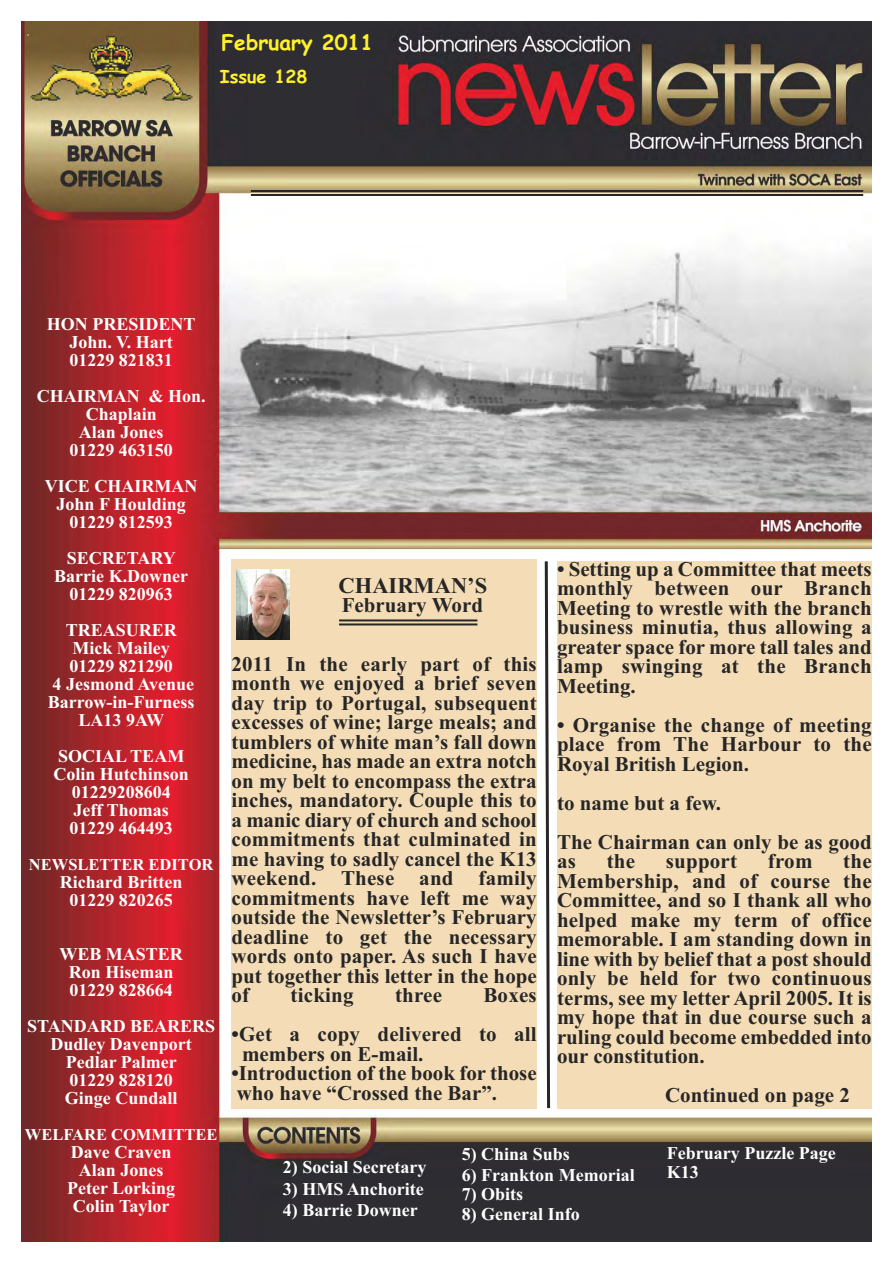
<style>
.page{position:relative;width:893px;height:1263px;background:#fff}
.page>*{position:absolute;margin:0;border:0;box-sizing:border-box;transform-origin:0 0}
.t1{font:700 22.5px "Times New Roman";color:#272627}
.t2{font:700 21px/19.5px "Times New Roman";color:#272627;text-align:justify}
.t3{font:700 21px "Comic Sans MS";color:#fff12a}
.t4{font:700 18px/18px "Times New Roman";color:#fff;text-align:center}
.t5{font:700 18px "Comic Sans MS";color:#fff12a}
.t6{font:700 16.5px "Times New Roman";color:#fff}
</style>
<div class="page">
<img style="left:21px;top:21px;width:851px;height:1221px">
<div style="left:232px;top:559px;width:305px;height:549px;background:#f4ddb6"></div>
<hr style="left:251px;top:190px;width:612px;height:2px;background:#272627">
<hr style="left:251px;top:194px;width:612px;height:2px;background:#272627">
<svg style="left:543px;top:558px;width:9px;height:553px"></svg>
<div style="left:557px;top:561px;width:315px;height:547px;background:#f4ddb6"></div>
<img style="left:237px;top:570px;width:52px;height:69px">
<hr style="left:339px;top:619px;width:138px;height:2px;background:#272627">
<hr style="left:339px;top:623px;width:138px;height:2px;background:#272627">
<p class="t3" style="left:222px;top:31px;width:153px">February 2011</p>
<p class="t5" style="left:220px;top:66px;width:89px">Issue 128</p>
<p class="t4" style="left:47px;top:317px;width:150px">HON PRESIDENT<br>John. V. Hart<br>01229 821831</p>
<p class="t4" style="left:37px;top:389px;width:170px">CHAIRMAN &amp; Hon.<br>Chaplain<br>Alan Jones<br>01229 463150</p>
<p class="t4" style="left:45px;top:479px;width:154px">VICE CHAIRMAN<br>John F Houlding<br>01229 812593</p>
<p class="t4" style="left:54px;top:551px;width:135px">SECRETARY<br>Barrie K.Downer<br>01229 820963</p>
<p class="t4" style="left:48px;top:623px;width:148px">TREASURER<br>Mick Mailey<br>01229 821290<br>4 Jesmond Avenue<br>Barrow-in-Furness<br>LA13 9AW</p>
<p class="t4" style="left:53px;top:749px;width:137px">SOCIAL TEAM<br>Colin Hutchinson<br>01229208604<br>Jeff Thomas<br>01229 464493</p>
<p class="t6" style="left:29px;top:859px;width:186px">NEWSLETTER EDITOR</p>
<p class="t4" style="left:60px;top:875px;width:124px">Richard Britten<br>01229 820265</p>
<p class="t4" style="left:59px;top:947px;width:125px">WEB MASTER<br>Ron Hiseman<br>01229 828664</p>
<p class="t4" style="left:27px;top:1019px;width:190px">STANDARD BEARERS<br>Dudley Davenport<br>Pedlar Palmer<br>01229 828120<br>Ginge Cundall</p>
<p class="t6" style="left:25px;top:1129px;width:194px">WELFARE COMMITTEE</p>
<p class="t4" style="left:67px;top:1145px;width:110px">Dave Craven<br>Alan Jones<br>Peter Lorking<br>Colin Taylor</p>
<p class="t1" style="left:339px;top:578px;width:150px">CHAIRMAN’S</p>
<p class="t2" style="left:342px;top:598px;width:143px">February Word</p>
<p class="t2" style="left:232px;top:656px;width:307px">2011 In the early part of this month we enjoyed a brief seven day trip to Portugal, subsequent excesses of wine; large meals; and tumblers of white man’s fall down medicine, has made an extra notch on my belt to encompass the extra inches, mandatory. Couple this to a manic diary of church and school commitments that culminated in me having to sadly cancel the K13 weekend. These and family commitments have left me way outside the Newsletter’s February deadline to get the necessary words onto paper. As such I have put together this letter in the hope of</p>
<p class="t2" style="left:291px;top:988px;width:65px">ticking</p>
<p class="t2" style="left:395px;top:988px;width:49px">three</p>
<p class="t2" style="left:483px;top:988px;width:55px">Boxes</p>
<p class="t2" style="left:242px;top:1027px;width:296px;text-indent:-10px">•Get a copy delivered to all members on E-mail.</p>
<p class="t2" style="left:232px;top:1066px;width:307px">•Introduction of the book for those who have “Crossed the Bar”.</p>
<p class="t2" style="left:557px;top:561px;width:316px">• Setting up a Committee that meets monthly between our Branch Meeting to wrestle with the branch business minutia, thus allowing a greater space for more tall tales and lamp swinging at the Branch Meeting.</p>
<p class="t2" style="left:557px;top:717px;width:316px">• Organise the change of meeting place from The Harbour to the Royal British Legion.</p>
<p class="t2" style="left:557px;top:785px;width:316px;line-height:39px">to name but a few.<br>The Chairman can only be as good</p>
<p class="t2" style="left:557px;top:854px;width:20px">as</p>
<p class="t2" style="left:607px;top:854px;width:30px">the</p>
<p class="t2" style="left:666px;top:854px;width:73px">support</p>
<p class="t2" style="left:768px;top:854px;width:46px">from</p>
<p class="t2" style="left:557px;top:854px;width:316px;text-indent:286px">the Membership, and of course the Committee, and so I thank all who helped make my term of office memorable. I am standing down in line with by belief that a post should only be held for two continuous terms, see my letter April 2005. It is my hope that in due course such a ruling could become embedded into our constitution.</p>
<p class="t2" style="left:665px;top:1088px;width:186px">Continued on page 2</p>
<p class="t4" style="left:283px;top:1160px;width:145px">2) Social Secretary</p>
<p class="t4" style="left:283px;top:1182px;width:142px">3) HMS Anchorite</p>
<p class="t4" style="left:283px;top:1203px;width:136px">4) Barrie Downer</p>
<p class="t4" style="left:462px;top:1146px;width:110px">5) China Subs</p>
<p class="t4" style="left:462px;top:1167px;width:174px">6) Frankton Memorial</p>
<p class="t4" style="left:462px;top:1187px;width:63px">7) Obits</p>
<p class="t4" style="left:462px;top:1206px;width:119px">8) General Info</p>
<p class="t4" style="left:667px;top:1145px;width:170px;line-height:19.5px;text-align:left">February Puzzle Page<br>K13</p>
</div>
